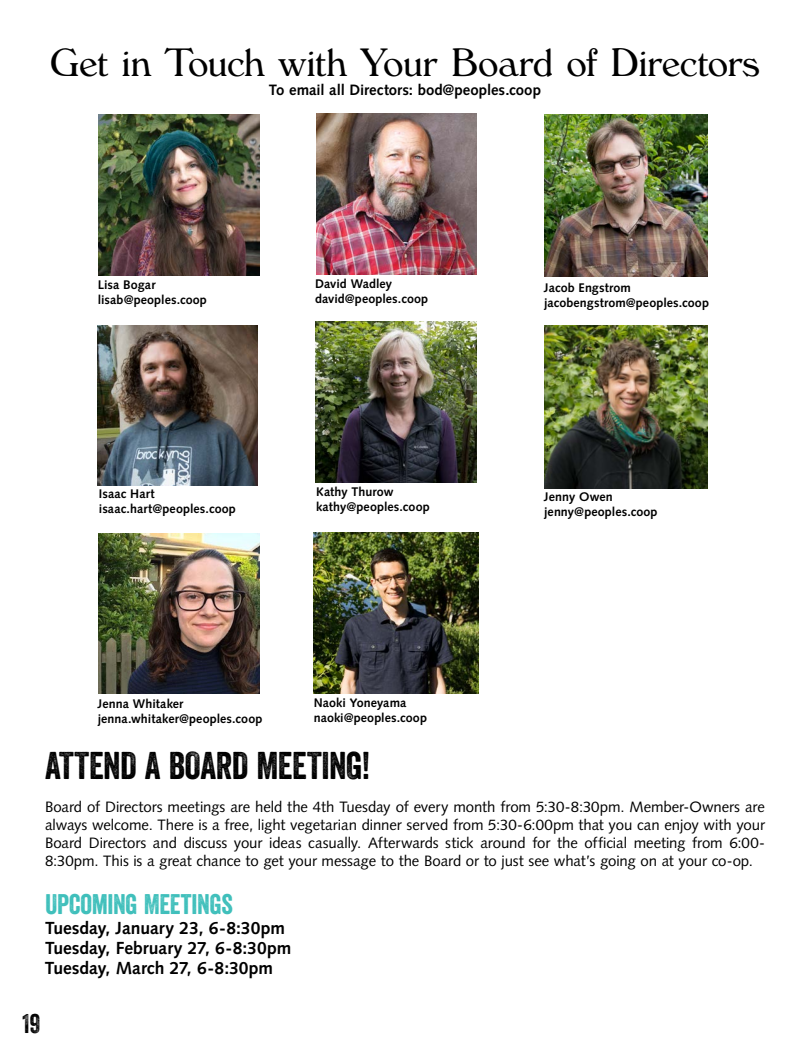
<style>
.page{position:relative;width:810px;height:1058px;background:#fff}
.page>*{position:absolute;margin:0;border:0;box-sizing:border-box;transform-origin:0 0}
.t1{font:41.25px "Windsor D";letter-spacing:-.005em;color:#000}
.t2{font:37.5px "Veneer";letter-spacing:-.01em;color:#000}
.t3{font:27.5px "Veneer";letter-spacing:-.01em;color:#3fbfbb}
.t4{font:26.25px "Veneer Two";color:#000}
.t5{font:700 17.5px/20px "Syntax LT Std";color:#000}
.t6{font:15px/18.1px "Syntax LT Std";letter-spacing:-.005em;color:#000;text-align:justify}
.t7{font:700 15px "Syntax LT Std";color:#000}
.t8{font:700 12.5px/15px "Syntax LT Std";letter-spacing:.01em;color:#000}
</style>
<div class="page">
<img style="left:98px;top:325px;width:160px;height:161px">
<img style="left:315px;top:322px;width:162px;height:160px">
<img style="left:544px;top:325px;width:164px;height:164px">
<img style="left:316px;top:114px;width:161px;height:160px">
<img style="left:98px;top:114px;width:161px;height:162px">
<img style="left:99px;top:533px;width:160px;height:160px">
<img style="left:544px;top:114px;width:164px;height:162px">
<img style="left:314px;top:532px;width:165px;height:161px">
<h1 class="t1" style="left:50px;top:40px;width:711px">Get in Touch with Your Board of Directors</h1>
<p class="t7" style="left:269px;top:81px;width:274px">To email all Directors: bod@peoples.coop</p>
<p class="t8" style="left:98px;top:277px;width:111px">Lisa Bogar lisab@peoples.coop</p>
<p class="t8" style="left:315px;top:276px;width:115px">David Wadley david@peoples.coop</p>
<p class="t8" style="left:544px;top:280px;width:166px">Jacob Engstrom jacobengstrom@peoples.coop</p>
<p class="t8" style="left:99px;top:486px;width:138px">Isaac Hart isaac.hart@peoples.coop</p>
<p class="t8" style="left:316px;top:484px;width:115px">Kathy Thurow kathy@peoples.coop</p>
<p class="t8" style="left:544px;top:489px;width:115px">Jenny Owen jenny@peoples.coop</p>
<p class="t8" style="left:98px;top:696px;width:166px">Jenna Whitaker jenna.whitaker@peoples.coop</p>
<p class="t8" style="left:314px;top:695px;width:115px">Naoki Yoneyama naoki@peoples.coop</p>
<h2 class="t2" style="left:45px;top:742px;width:327px">ATTEND A BOARD MEETING!</h2>
<p class="t6" style="left:45px;top:797px;width:722px">Board of Directors meetings are held the 4th Tuesday of every month from 5:30-8:30pm. Member-Owners are always welcome. There is a free, light vegetarian dinner served from 5:30-6:00pm that you can enjoy with your Board Directors and discuss your ideas casually. Afterwards stick around for the official meeting from 6:00- 8:30pm. This is a great chance to get your message to the Board or to just see what’s going on at your co-op.</p>
<h3 class="t3" style="left:45px;top:887px;width:189px">UPCOMING MEETINGS</h3>
<p class="t5" style="left:45px;top:918px;width:248px">Tuesday, January 23, 6-8:30pm<br>Tuesday, February 27, 6-8:30pm<br>Tuesday, March 27, 6-8:30pm</p>
<h3 class="t4" style="left:22px;top:1007px;width:19px">19</h3>
</div>
